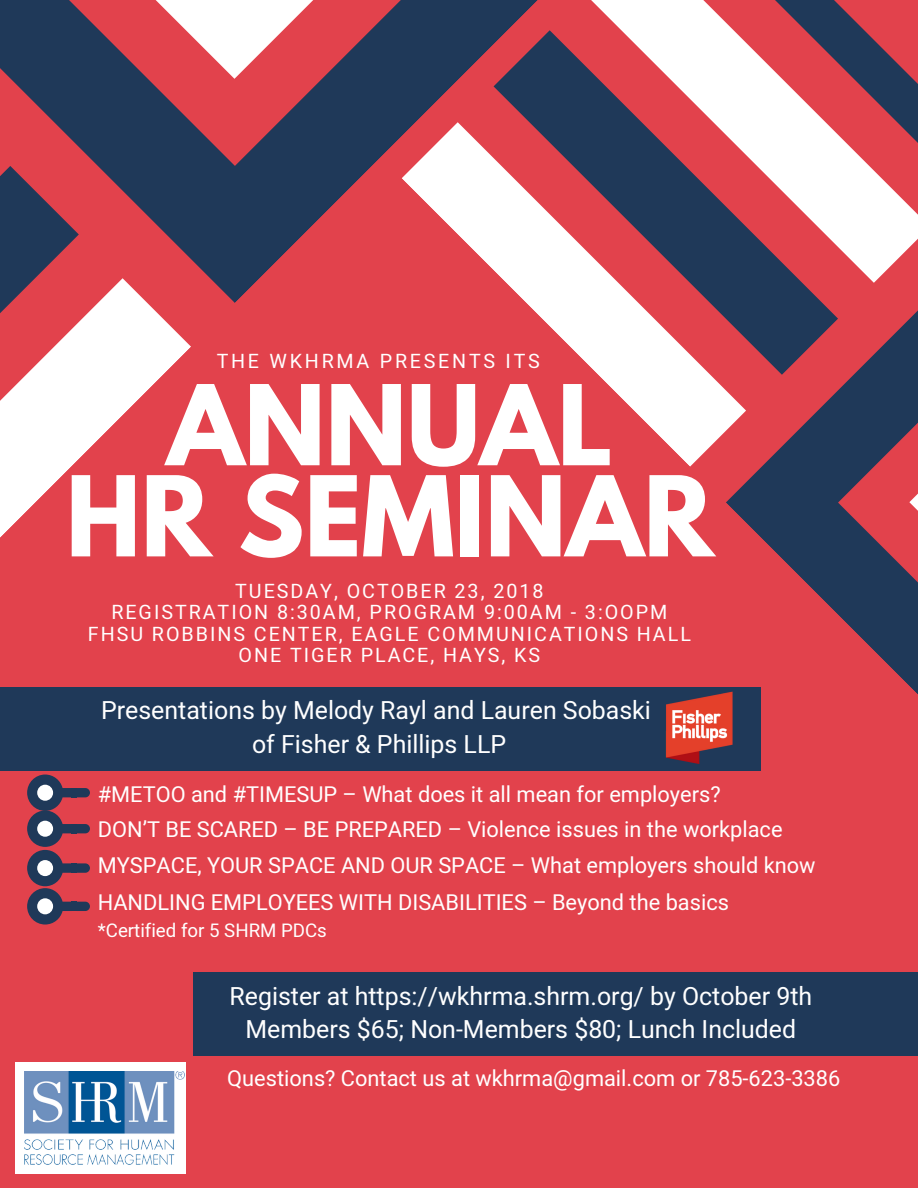
<style>
.page{position:relative;width:918px;height:1188px;background:#e2424c}
.page>*{position:absolute;margin:0;border:0;box-sizing:border-box;transform-origin:0 0}
.t1{font:700 98.55px/91.2px "League Spartan";color:#fff;text-align:center}
.t2{font:24.9px/33.8px "Heebo";color:#fff;text-align:center}
.t3{font:21.75px/36px "Heebo";color:#fff}
.t4{font:19.65px/21.3px "Heebo";letter-spacing:.1em;color:#fff;text-align:center}
.t5{font:19.65px "Heebo";letter-spacing:.14em;color:#fff}
.t6{font:18.75px "Heebo";color:#fff}
</style>
<div class="page">
<svg style="left:11px;top:79px;width:448px;height:224px;fill:#1f3959"></svg>
<svg style="left:79px;top:278px;width:112px;height:181px;fill:#fff"></svg>
<svg style="left:0;top:0;width:538px;height:79px"></svg>
<svg style="left:0;top:166px;width:79px;height:372px"></svg>
<svg style="left:726px;top:319px;width:183px;height:376px"></svg>
<svg style="left:402px;top:122px;width:344px;height:345px"></svg>
<svg style="left:909px;top:310px;width:9px;height:385px"></svg>
<svg style="left:493px;top:30px;width:345px;height:345px"></svg>
<svg style="left:585px;top:0;width:333px;height:283px"></svg>
<svg style="left:677px;top:0;width:241px;height:191px"></svg>
<div style="left:0;top:687px;width:760px;height:84px;background:#1f3959"></div>
<svg style="left:27px;top:775px;width:63px;height:150px"></svg>
<div style="left:37px;top:898px;width:16px;height:16px;background:#fff;border-radius:50%"></div>
<div style="left:194px;top:972px;width:724px;height:83px;background:#1f3959"></div>
<img style="left:665px;top:691px;width:68px;height:73px">
<div style="left:15px;top:1062px;width:171px;height:111px;background:#fff"></div>
<img style="left:25px;top:1071px;width:160px;height:93px">
<p class="t5" style="left:217px;top:348px;width:325px">THE WKHRMA PRESENTS ITS</p>
<h1 class="t1" style="left:66px;top:393px;width:650px">ANNUAL<br>HR SEMINAR</h1>
<p class="t4" style="left:88px;top:581px;width:605px">TUESDAY, OCTOBER 23, 2018<br>REGISTRATION 8:30AM, PROGRAM 9:00AM - 3:OOPM FHSU ROBBINS CENTER, EAGLE COMMUNICATIONS HALL ONE TIGER PLACE, HAYS, KS</p>
<p class="t2" style="left:101px;top:694px;width:551px">Presentations by Melody Rayl and Lauren Sobaski of Fisher &amp; Phillips LLP</p>
<p class="t3" style="left:98px;top:777px;width:719px">#METOO and #TIMESUP – What does it all mean for employers?<br>DON’T BE SCARED – BE PREPARED – Violence issues in the workplace MYSPACE, YOUR SPACE AND OUR SPACE – What employers should know HANDLING EMPLOYEES WITH DISABILITIES – Beyond the basics</p>
<p class="t6" style="left:98px;top:917px;width:231px">*Certified for 5 SHRM PDCs</p>
<p class="t2" style="left:230px;top:980px;width:584px">Register at https://wkhrma.shrm.org/ by October 9th<br>Members $65; Non-Members $80; Lunch Included</p>
<p class="t3" style="left:227px;top:1061px;width:614px">Questions? Contact us at wkhrma@gmail.com or 785-623-3386</p>
</div>
